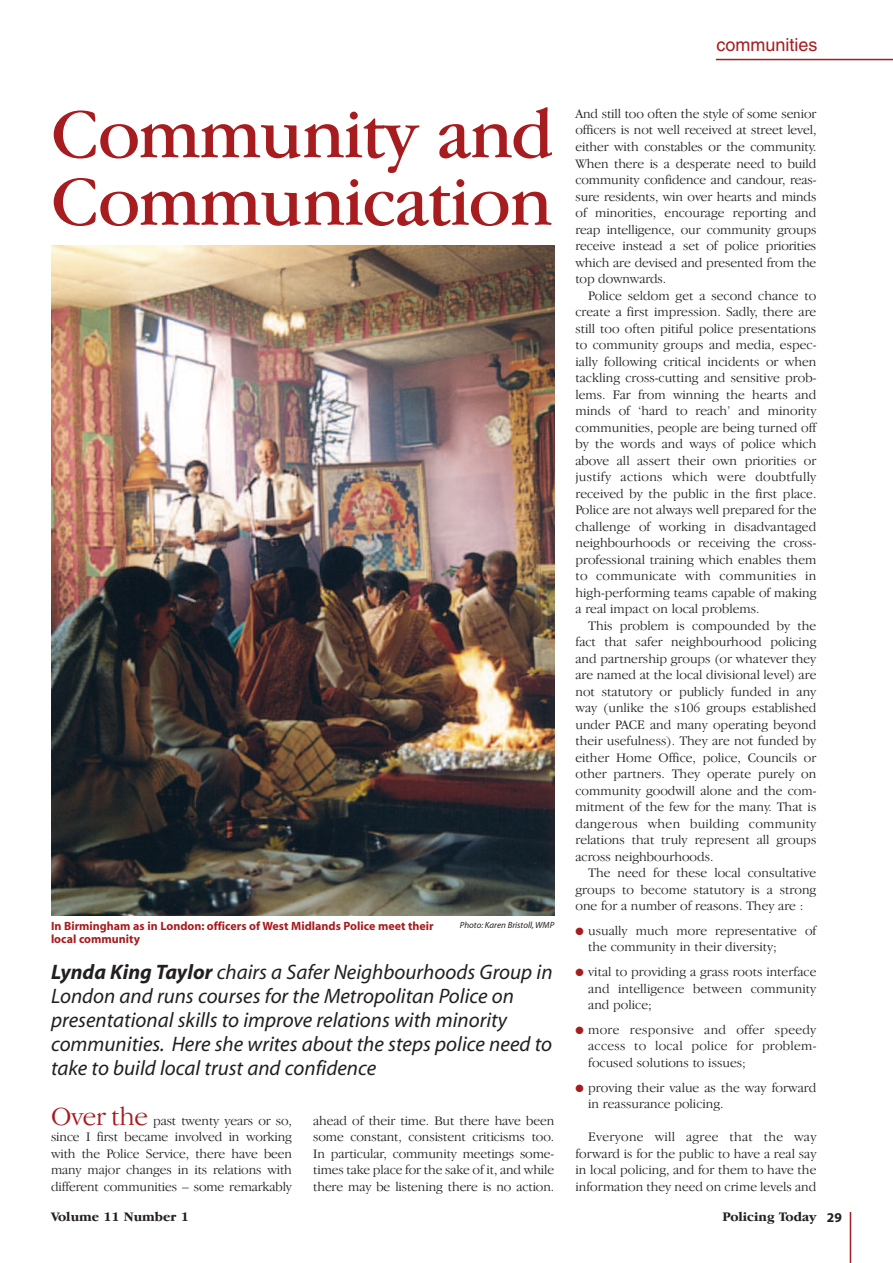
<style>
.page{position:relative;width:893px;height:1263px;background:#fff}
.page>*{position:absolute;margin:0;border:0;box-sizing:border-box;transform-origin:0 0}
.t1{font:72px/67.5px "Garamond IT Cby BT";letter-spacing:-.015em;color:#a61c1f}
.t2{font:italic 21px/24px "Myriad";color:#231f20}
.t3{font:18px "Helvetica";color:#a61c1f}
.t4{font:300 13.5px/16.5px "Garamond IT Cby BT";color:#231f20;text-align:justify}
.t5{font:700 13.5px "Garamond IT Cby BT";color:#231f20}
.t6{font:700 12px "Myriad";color:#a61c1f}
.t7{font:italic 9px "Myriad";color:#231f20}
.s1{font-weight:700}
.s2{font-size:27px;color:#a61c1f}
.s3{color:#a61c1f}
.s4{font-family:"Myriad"}
</style>
<div class="page">
<hr style="left:850px;top:1212px;width:1px;height:51px;background:#a61c1f">
<img style="left:51px;top:246px;width:503px;height:669px">
<hr style="left:716px;top:59px;width:177px;height:1px;background:#a61c1f">
<h3 class="t3" style="left:717px;top:38px;width:102px">communities</h3>
<h1 class="t1" style="left:51px;top:106px;width:504px">Community and<br>Communication</h1>
<p class="t6" style="left:51px;top:921px;width:384px">In Birmingham as in London: officers of West Midlands Police meet their</p>
<p class="t7" style="left:460px;top:921px;width:96px">Photo: Karen Bristoll, WMP</p>
<p class="t6" style="left:51px;top:934px;width:90px">local community</p>
<p class="t2" style="left:51px;top:962px;width:503px"><span class="s1">Lynda King Taylor</span> chairs a Safer Neighbourhoods Group in London and runs courses for the Metropolitan Police on presentational skills to improve relations with minority communities. Here she writes about the steps police need to take to build local trust and confidence</p>
<p class="t4" style="left:51px;top:1113px;width:243px"><span class="s2">Over the</span> past twenty years or so, since I first became involved in working with the Police Service, there have been many major changes in its relations with different communities – some remarkably</p>
<p class="t4" style="left:313px;top:1113px;width:243px">ahead of their time. But there have been some constant, consistent criticisms too.<br>In particular, community meetings some&shy;times take place for the sake of it, and while there may be listening there is no action.</p>
<p class="t4" style="left:575px;top:107px;width:242px">And still too often the style of some senior officers is not well received at street level, either with constables or the community.<br>When there is a desperate need to build community confidence and candour, reas&shy;sure residents, win over hearts and minds of minorities, encourage reporting and reap intelligence, our community groups receive instead a set of police priorities which are devised and presented from the top downwards.</p>
<p class="t4" style="left:575px;top:288px;width:242px;text-indent:13px">Police seldom get a second chance to create a first impression. Sadly, there are still too often pitiful police presentations to community groups and media, espec&shy;ially following critical incidents or when tackling cross-cutting and sensitive prob&shy;lems. Far from winning the hearts and minds of ‘hard to reach’ and minority communities, people are being turned off by the words and ways of police which above all assert their own priorities or justify actions which were doubtfully received by the public in the first place.<br>Police are not always well prepared for the challenge of working in disadvantaged neighbourhoods or receiving the cross&shy;professional training which enables them to communicate with communities in high-performing teams capable of making a real impact on local problems.</p>
<p class="t4" style="left:575px;top:618px;width:243px;text-indent:13px">This problem is compounded by the fact that safer neighbourhood policing and partnership groups (or whatever they are named at the local divisional level) are not statutory or publicly funded in any way (unlike the s106 groups established under PACE and many operating beyond their usefulness). They are not funded by either Home Office, police, Councils or other partners. They operate purely on community goodwill alone and the com&shy;mitment of the few for the many. That is dangerous when building community relations that truly represent all groups across neighbourhoods.</p>
<p class="t4" style="left:575px;top:866px;width:242px;text-indent:13px">The need for these local consultative groups to become statutory is a strong one for a number of reasons. They are :</p>
<p class="t4" style="left:588px;top:923px;width:230px;text-indent:-13px"><span class="s3">●</span> usually much more representative of the community in their diversity;</p>
<p class="t4" style="left:588px;top:965px;width:230px;text-indent:-13px"><span class="s3">●</span> vital to providing a grass roots interface and intelligence between community and police;</p>
<p class="t4" style="left:588px;top:1022px;width:230px;text-indent:-13px"><span class="s3">●</span> more responsive and offer speedy access to local police for problem&shy;focused solutions to issues;</p>
<p class="t4" style="left:588px;top:1080px;width:230px;text-indent:-13px"><span class="s3">●</span> proving their value as the way forward in reassurance policing.</p>
<p class="t4" style="left:575px;top:1130px;width:242px;text-indent:13px">Everyone will agree that the way forward is for the public to have a real say in local policing, and for them to have the information they need on crime levels and</p>
<p class="t5" style="left:51px;top:1213px;width:139px">Volume 11 Number 1</p>
<p class="t5" style="left:722px;top:1213px;width:121px">Policing Today <span class="s4">29</span></p>
</div>
